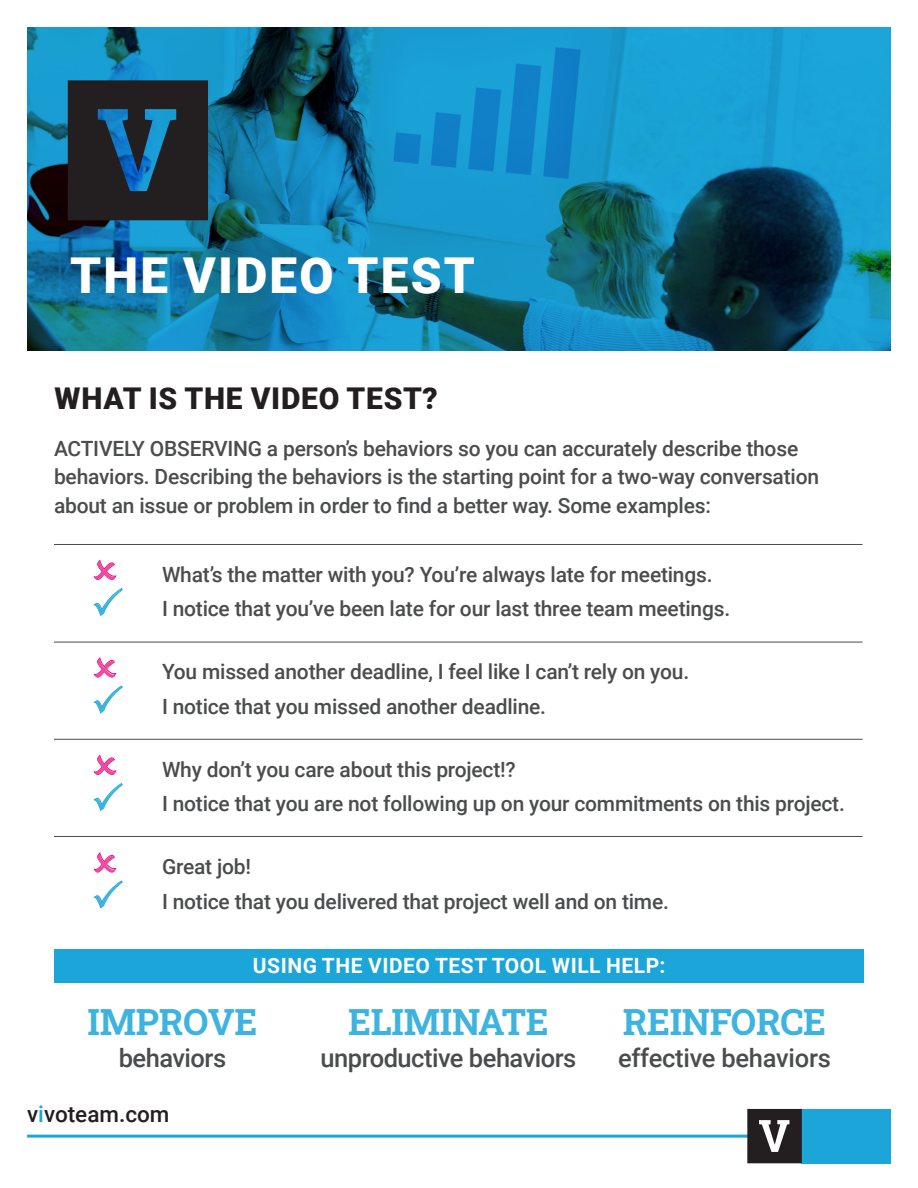
<style>
.page{position:relative;width:918px;height:1188px;background:#fff}
.page>*{position:absolute;margin:0;border:0;box-sizing:border-box;transform-origin:0 0}
.t1{font:900 49.5px "Roboto";letter-spacing:.045em;color:#fff}
.t2{font:700 36px "Roboto Slab";letter-spacing:-.01em;color:#3db3df}
.t3{font:900 30px "Roboto";letter-spacing:.025em;color:#231f20}
.t4{font:500 25.5px "Roboto";letter-spacing:-.02em;color:#4b4c4d}
.t5{font:500 22.5px "Roboto";color:#231f20}
.t6{font:500 21px/28.5px "Roboto";letter-spacing:-.01em;color:#4b4c4d}
.t7{font:700 21px "Roboto";letter-spacing:.025em;color:#fff}
.s1{color:#1ba5d9}
</style>
<div class="page">
<div style="left:54px;top:949px;width:810px;height:34px;background:#1ba5d9"></div>
<svg style="left:27px;top:27px;width:864px;height:324px;background:#147ca5"></svg>
<hr style="left:27px;top:1135px;width:864px;height:3px;background:#1ba5d9">
<div style="left:802px;top:1109px;width:89px;height:54px;background:#1ba5d9"></div>
<svg style="left:747px;top:1109px;width:55px;height:54px;background:#434041"></svg>
<svg style="left:68px;top:80px;width:140px;height:140px;background:#202d38"></svg>
<hr style="left:54px;top:739px;width:809px;height:1px;background:#4b4c4d">
<hr style="left:54px;top:642px;width:809px;height:1px;background:#4b4c4d">
<hr style="left:54px;top:836px;width:809px;height:1px;background:#4b4c4d">
<hr style="left:54px;top:544px;width:809px;height:1px;background:#4b4c4d">
<p class="t1" style="left:70px;top:241px;width:407px">THE VIDEO TEST</p>
<p class="t3" style="left:55px;top:378px;width:385px">WHAT IS THE VIDEO TEST?</p>
<p class="t6" style="left:54px;top:433px;width:767px">ACTIVELY OBSERVING a person’s behaviors so you can accurately describe those behaviors. Describing the behaviors is the starting point for a two-way conversation about an issue or problem in order to find a better way. Some examples:</p>
<p class="t6" style="left:162px;top:559px;width:552px">What’s the matter with you? You’re always late for meetings.</p>
<p class="t6" style="left:162px;top:594px;width:570px">I notice that you’ve been late for our last three team meetings.</p>
<p class="t6" style="left:162px;top:657px;width:529px">You missed another deadline, I feel like I can’t rely on you.</p>
<p class="t6" style="left:162px;top:691px;width:386px">I notice that you missed another deadline.</p>
<p class="t6" style="left:162px;top:754px;width:355px">Why don’t you care about this project!?</p>
<p class="t6" style="left:162px;top:789px;width:684px">I notice that you are not following up on your commitments on this project.</p>
<p class="t6" style="left:162px;top:852px;width:91px">Great job!</p>
<p class="t6" style="left:162px;top:886px;width:508px">I notice that you delivered that project well and on time.</p>
<p class="t7" style="left:253px;top:950px;width:414px">USING THE VIDEO TEST TOOL WILL HELP:</p>
<p class="t2" style="left:88px;top:998px;width:171px">IMPROVE</p>
<p class="t4" style="left:119px;top:1040px;width:109px">behaviors</p>
<p class="t2" style="left:623px;top:998px;width:205px">REINFORCE</p>
<p class="t4" style="left:618px;top:1040px;width:214px">effective behaviors</p>
<p class="t2" style="left:348px;top:998px;width:202px">ELIMINATE</p>
<p class="t4" style="left:321px;top:1040px;width:257px">unproductive behaviors</p>
<p class="t5" style="left:27px;top:1098px;width:144px">v<span class="s1">i</span>voteam.com</p>
</div>
